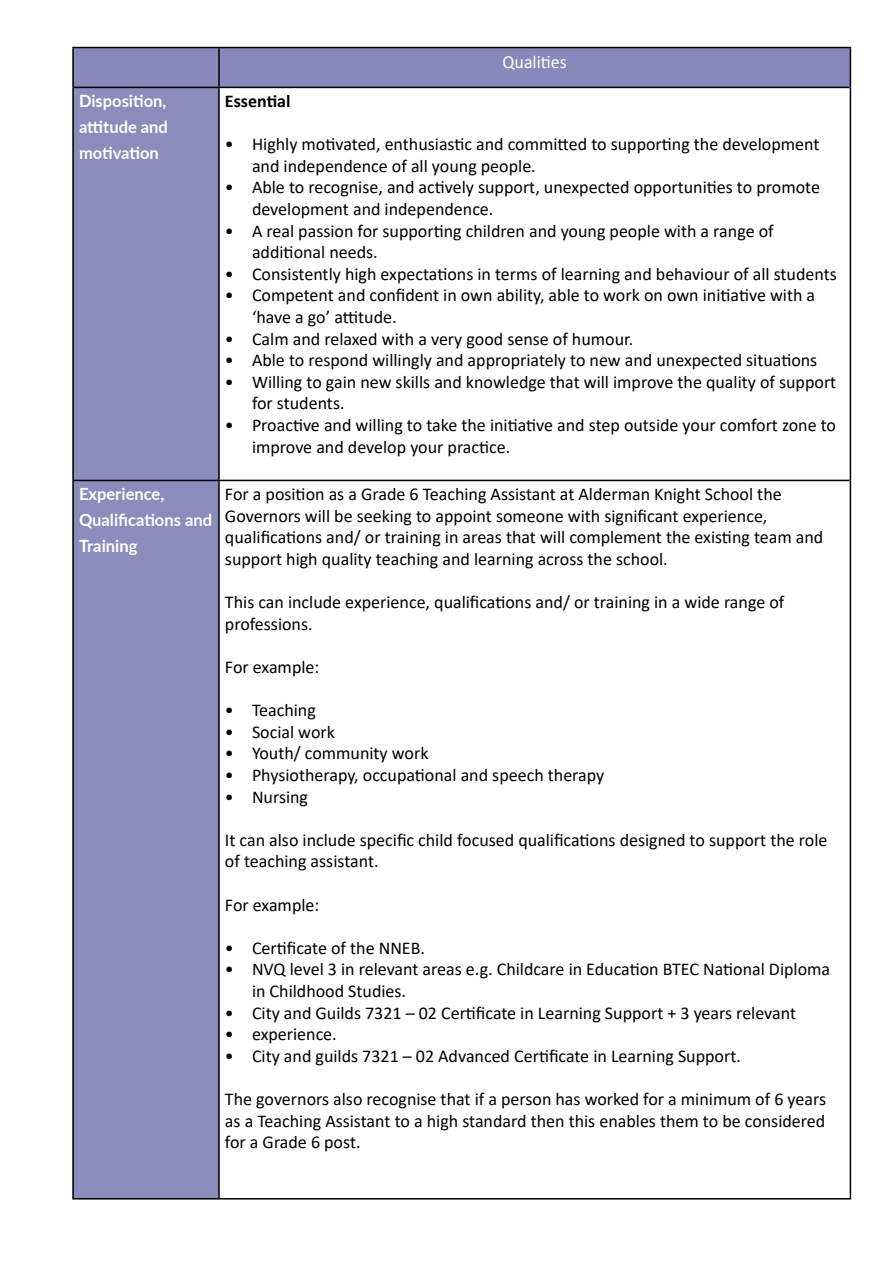
<style>
.page{position:relative;width:893px;height:1263px;background:#fff}
.page>*{position:absolute;margin:0;border:0;box-sizing:border-box;transform-origin:0 0}
.t1{font:18.45px "Calibri";color:#fff}
.t2{font:18px/21.6px "Calibri";color:#000}
.t3{font:700 18px "Calibri";color:#000}
.t4{font:700 16.95px/26.1px "Lato";color:#fff;text-align:justify}
</style>
<div class="page">
<div style="left:74px;top:48px;width:776px;height:39px;background:#8889ba"></div>
<div style="left:74px;top:88px;width:144px;height:1110px;background:#8b8cbc"></div>
<hr style="left:72px;top:47px;width:147px;height:1px;background:#000">
<hr style="left:219px;top:47px;width:632px;height:1px;background:#000">
<hr style="left:74px;top:87px;width:145px;height:1px;background:#000">
<hr style="left:219px;top:87px;width:631px;height:1px;background:#000">
<hr style="left:74px;top:480px;width:145px;height:1px;background:#000">
<hr style="left:219px;top:480px;width:631px;height:1px;background:#000">
<hr style="left:72px;top:1198px;width:147px;height:1px;background:#000">
<hr style="left:219px;top:1198px;width:632px;height:1px;background:#000">
<hr style="left:72px;top:48px;width:2px;height:39px;background:#000">
<hr style="left:218px;top:48px;width:2px;height:39px;background:#000">
<hr style="left:850px;top:48px;width:1px;height:39px;background:#000">
<hr style="left:72px;top:87px;width:2px;height:393px;background:#000">
<hr style="left:218px;top:88px;width:2px;height:392px;background:#000">
<hr style="left:850px;top:87px;width:1px;height:393px;background:#000">
<hr style="left:72px;top:480px;width:2px;height:718px;background:#000">
<hr style="left:218px;top:481px;width:2px;height:717px;background:#000">
<hr style="left:850px;top:480px;width:1px;height:718px;background:#000">
<p class="t1" style="left:502px;top:49px;width:66px">Qualities</p>
<p class="t4" style="left:79px;top:87px;width:90px">Disposition, attitude and motivation</p>
<p class="t3" style="left:225px;top:88px;width:67px">Essential</p>
<p class="t2" style="left:252px;top:133px;width:569px;text-indent:-27px">• Highly motivated, enthusiastic and committed to supporting the development and independence of all young people.</p>
<p class="t2" style="left:252px;top:176px;width:570px;text-indent:-27px">• Able to recognise, and actively support, unexpected opportunities to promote development and independence.</p>
<p class="t2" style="left:252px;top:219px;width:523px;text-indent:-27px">• A real passion for supporting children and young people with a range of additional needs.</p>
<p class="t2" style="left:225px;top:263px;width:613px">• Consistently high expectations in terms of learning and behaviour of all students</p>
<p class="t2" style="left:252px;top:284px;width:565px;text-indent:-27px">• Competent and confident in own ability, able to work on own initiative with a ‘have a go’ attitude.</p>
<p class="t2" style="left:225px;top:327px;width:410px">• Calm and relaxed with a very good sense of humour.</p>
<p class="t2" style="left:225px;top:349px;width:594px">• Able to respond willingly and appropriately to new and unexpected situations</p>
<p class="t2" style="left:252px;top:371px;width:586px;text-indent:-27px">• Willing to gain new skills and knowledge that will improve the quality of support for students.</p>
<p class="t2" style="left:252px;top:414px;width:586px;text-indent:-27px">• Proactive and willing to take the initiative and step outside your comfort zone to improve and develop your practice.</p>
<p class="t4" style="left:79px;top:480px;width:134px;text-align:left">Experience,<br>Qualifications and<br>Training</p>
<p class="t2" style="left:225px;top:483px;width:600px">For a position as a Grade 6 Teaching Assistant at Alderman Knight School the Governors will be seeking to appoint someone with significant experience, qualifications and/ or training in areas that will complement the existing team and support high quality teaching and learning across the school.</p>
<p class="t2" style="left:225px;top:591px;width:561px">This can include experience, qualifications and/ or training in a wide range of professions.</p>
<p class="t2" style="left:225px;top:656px;width:96px">For example:</p>
<p class="t2" style="left:225px;top:699px;width:92px">• Teaching</p>
<p class="t2" style="left:225px;top:720px;width:111px">• Social work</p>
<p class="t2" style="left:225px;top:742px;width:205px">• Youth/ community work</p>
<p class="t2" style="left:225px;top:764px;width:381px">• Physiotherapy, occupational and speech therapy</p>
<p class="t2" style="left:225px;top:785px;width:85px">• Nursing</p>
<p class="t2" style="left:225px;top:828px;width:604px">It can also include specific child focused qualifications designed to support the role of teaching assistant.</p>
<p class="t2" style="left:225px;top:893px;width:96px">For example:</p>
<p class="t2" style="left:225px;top:936px;width:202px">• Certificate of the NNEB.</p>
<p class="t2" style="left:252px;top:958px;width:580px;text-indent:-27px">• NVQ level 3 in relevant areas e.g. Childcare in Education BTEC National Diploma in Childhood Studies.</p>
<p class="t2" style="left:225px;top:1001px;width:573px">• City and Guilds 7321 – 02 Certificate in Learning Support + 3 years relevant</p>
<p class="t2" style="left:225px;top:1023px;width:113px">• experience.</p>
<p class="t2" style="left:225px;top:1044px;width:517px">• City and guilds 7321 – 02 Advanced Certificate in Learning Support.</p>
<p class="t2" style="left:225px;top:1088px;width:603px;text-align:justify">The governors also recognise that if a person has worked for a minimum of 6 years as a Teaching Assistant to a high standard then this enables them to be considered for a Grade 6 post.</p>
</div>
